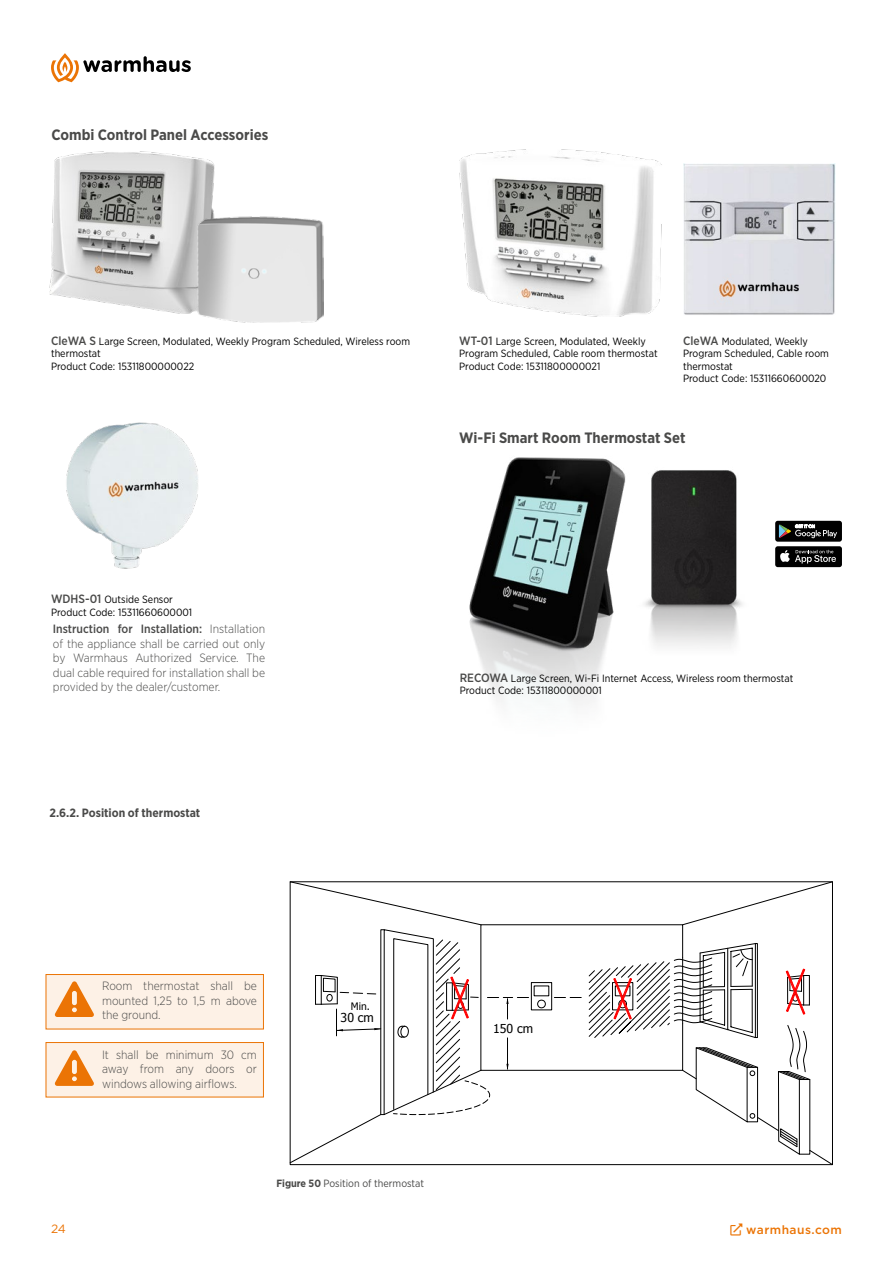
<style>
.page{position:relative;width:893px;height:1263px;background:#fff}
.page>*{position:absolute;margin:0;border:0;box-sizing:border-box;transform-origin:0 0}
.t1{font:700 15px "Gotham Narrow";color:#4a4a49}
.t2{font:12.3px "Tahoma";color:#000}
.t3{font:300 12px/14.4px "Gotham Narrow";color:#4a4a49;text-align:justify}
.t4{font:700 12px "Gotham Narrow";color:#4a4a49}
.t5{font:500 12px "Gotham";letter-spacing:.04em;color:#eb7405}
.t6{font:12px "Gotham";color:#eb7405}
.t7{font:10.5px/12.6px "Gotham Narrow";color:#000}
.t8{font:10.5px "Gotham Narrow";color:#4a4a49}
.t9{font:10.35px "Tahoma";color:#000}
.s1{font-weight:500;font-size:12px;color:#4a4a49}
.s2{font-weight:500}
.s3{font-weight:700}
</style>
<div class="page">
<svg style="left:51px;top:53px;width:140px;height:29px"></svg>
<img style="left:469px;top:457px;width:335px;height:248px">
<div style="left:775px;top:521px;width:67px;height:21px;background:#000;border-radius:3px"></div>
<svg style="left:779px;top:524px;width:58px;height:14px"></svg>
<div style="left:775px;top:546px;width:67px;height:21px;background:#000;border-radius:3px"></div>
<svg style="left:780px;top:550px;width:56px;height:13px"></svg>
<svg style="left:293px;top:883px;width:538px;height:280px"></svg>
<svg style="left:797px;top:968px;width:13px;height:47px"></svg>
<svg style="left:758px;top:939px;width:39px;height:208px"></svg>
<svg style="left:289px;top:924px;width:469px;height:239px"></svg>
<svg style="left:778px;top:1025px;width:32px;height:130px"></svg>
<div style="left:46px;top:974px;width:218px;height:55px;background:#fdf1e6;border:1px solid #eb7405"></div>
<svg style="left:55px;top:981px;width:39px;height:35px"></svg>
<div style="left:46px;top:1042px;width:218px;height:55px;background:#fdf1e6;border:1px solid #eb7405"></div>
<svg style="left:55px;top:1050px;width:39px;height:35px"></svg>
<img style="left:683px;top:163px;width:153px;height:152px">
<img style="left:66px;top:422px;width:132px;height:147px">
<img style="left:459px;top:149px;width:203px;height:168px">
<img style="left:50px;top:152px;width:165px;height:161px">
<img style="left:198px;top:216px;width:126px;height:106px">
<h1 class="t1" style="left:52px;top:125px;width:218px">Combi Control Panel Accessories</h1>
<p class="t7" style="left:51px;top:334px;width:361px"><span class="s1">CleWA S</span> Large Screen, Modulated, Weekly Program Scheduled, Wireless room thermostat<br>Product Code: 15311800000022</p>
<p class="t7" style="left:459px;top:334px;width:200px"><span class="s1">WT-01</span> Large Screen, Modulated, Weekly<br>Program Scheduled, Cable room thermostat<br>Product Code: 15311800000021</p>
<p class="t7" style="left:683px;top:334px;width:147px"><span class="s1">CleWA</span> Modulated, Weekly<br>Program Scheduled, Cable room thermostat<br>Product Code: 15311660600020</p>
<h1 class="t1" style="left:459px;top:428px;width:228px">Wi-Fi Smart Room Thermostat Set</h1>
<p class="t7" style="left:51px;top:593px;width:143px"><span class="s1">WDHS-01</span> Outside Sensor<br>Product Code: 15311660600001</p>
<p class="t3" style="left:53px;top:622px;width:214px"><span class="s2">Instruction for Installation:</span> Installation of the appliance shall be carried out only by Warmhaus Authorized Service. The dual cable required for installation shall be provided by the dealer/customer.</p>
<p class="t4" style="left:50px;top:804px;width:152px">2.6.2. Position of thermostat</p>
<p class="t7" style="left:460px;top:671px;width:335px"><span class="s1">RECOWA</span> Large Screen, Wi-Fi Internet Access, Wireless room thermostat<br>Product Code: 15311800000001</p>
<p class="t3" style="left:102px;top:978px;width:156px">Room thermostat shall be mounted 1,25 to 1,5 m above the ground.</p>
<p class="t3" style="left:102px;top:1047px;width:156px">It shall be minimum 30 cm away from any doors or windows allowing airflows.</p>
<p class="t9" style="left:351px;top:999px;width:21px">Min.</p>
<p class="t2" style="left:341px;top:1010px;width:35px">30 cm</p>
<p class="t8" style="left:276px;top:1177px;width:149px"><span class="s3">Figure 50</span> Position of thermostat</p>
<p class="t2" style="left:493px;top:1021px;width:42px">150 cm</p>
<p class="t6" style="left:51px;top:1221px;width:16px">24</p>
<p class="t5" style="left:746px;top:1222px;width:97px">warmhaus.com</p>
</div>
